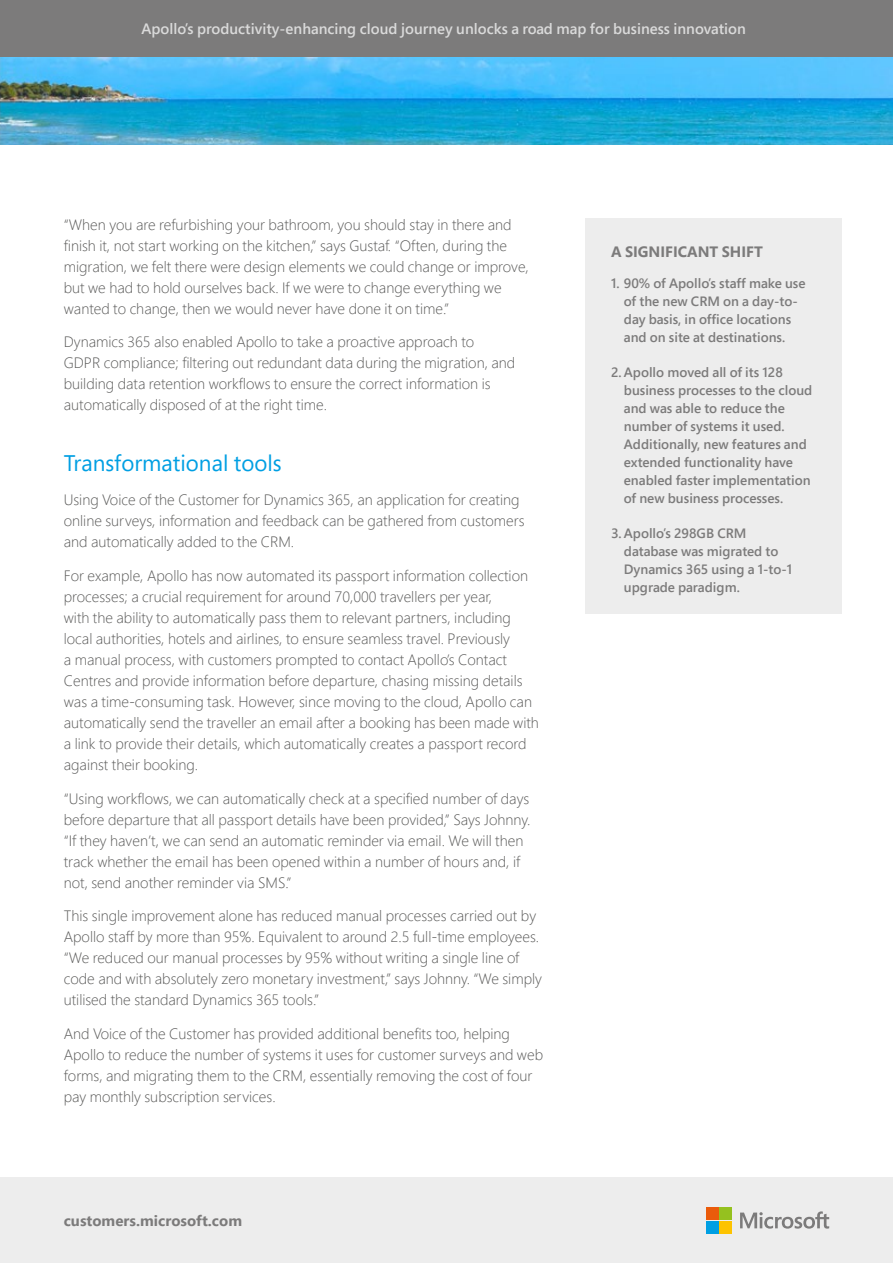
<style>
.page{position:relative;width:893px;height:1263px;background:#fff}
.page>*{position:absolute;margin:0;border:0;box-sizing:border-box;transform-origin:0 0}
.t1{font:22.5px "Segoe Pro";color:#009fe3}
.t2{font:300 15px/21px "Segoe Pro";color:#575756}
.t3{font:600 15px "Segoe Pro";color:#dadada}
.t4{font:700 15px "Segoe Pro";color:#7c7b7b}
.t5{font:600 13.5px/18px "Segoe Pro";color:#7c7b7b}
</style>
<div class="page">
<div style="left:0;top:1178px;width:893px;height:85px;background:#ededed"></div>
<img style="left:0;top:56px;width:893px;height:89px">
<div style="left:0;top:0;width:893px;height:56px;background:#7c7b7b"></div>
<svg style="left:740px;top:1211px;width:89px;height:17px"></svg>
<div style="left:706px;top:1207px;width:12px;height:13px;background:#ea5b0b"></div>
<div style="left:720px;top:1207px;width:12px;height:13px;background:#95c11f"></div>
<div style="left:706px;top:1221px;width:12px;height:12px;background:#009fe3"></div>
<div style="left:720px;top:1221px;width:12px;height:12px;background:#fdc300"></div>
<div style="left:585px;top:218px;width:257px;height:396px;background:#ededed"></div>
<p class="t3" style="left:141px;top:18px;width:606px">Apollo’s productivity-enhancing cloud journey unlocks a road map for business innovation</p>
<p class="t2" style="left:64px;top:213px;width:467px">“When you are refurbishing your bathroom, you should stay in there and finish it, not start working on the kitchen,” says Gustaf. “Often, during the migration, we felt there were design elements we could change or improve, but we had to hold ourselves back. If we were to change everything we wanted to change, then we would never have done it on time.”</p>
<p class="t2" style="left:64px;top:331px;width:453px">Dynamics 365 also enabled Apollo to take a proactive approach to<br>GDPR compliance; filtering out redundant data during the migration, and building data retention workflows to ensure the correct information is automatically disposed of at the right time.</p>
<h1 class="t1" style="left:64px;top:448px;width:219px">Transformational tools</h1>
<p class="t2" style="left:64px;top:489px;width:462px">Using Voice of the Customer for Dynamics 365, an application for creating online surveys, information and feedback can be gathered from customers and automatically added to the CRM.</p>
<p class="t2" style="left:64px;top:564px;width:477px">For example, Apollo has now automated its passport information collection processes; a crucial requirement for around 70,000 travellers per year,<br>with the ability to automatically pass them to relevant partners, including local authorities, hotels and airlines, to ensure seamless travel. Previously<br>a manual process, with customers prompted to contact Apollo’s Contact Centres and provide information before departure, chasing missing details was a time-consuming task. However, since moving to the cloud, Apollo can automatically send the traveller an email after a booking has been made with a link to provide their details, which automatically creates a passport record against their booking.</p>
<p class="t2" style="left:64px;top:787px;width:468px">“Using workflows, we can automatically check at a specified number of days before departure that all passport details have been provided,” Says Johnny. “If they haven’t, we can send an automatic reminder via email. We will then track whether the email has been opened within a number of hours and, if not, send another reminder via SMS.”</p>
<p class="t2" style="left:64px;top:905px;width:480px">This single improvement alone has reduced manual processes carried out by Apollo staff by more than 95%. Equivalent to around 2.5 full-time employees. “We reduced our manual processes by 95% without writing a single line of code and with absolutely zero monetary investment,” says Johnny. “We simply utilised the standard Dynamics 365 tools.”</p>
<p class="t2" style="left:64px;top:1023px;width:481px">And Voice of the Customer has provided additional benefits too, helping Apollo to reduce the number of systems it uses for customer surveys and web forms, and migrating them to the CRM, essentially removing the cost of four pay monthly subscription services.</p>
<p class="t4" style="left:64px;top:1210px;width:180px">customers.microsoft.com</p>
<p class="t4" style="left:611px;top:241px;width:153px">A SIGNIFICANT SHIFT</p>
<p class="t5" style="left:611px;top:274px;width:196px;text-align:center">1. 90% of Apollo’s staff make use of the new CRM on a day-to&shy;day basis, in office locations<br>and on site at destinations.</p>
<p class="t5" style="left:624px;top:363px;width:190px;text-indent:-13px">2. Apollo moved all of its 128 business processes to the cloud and was able to reduce the number of systems it used.<br>Additionally, new features and extended functionality have enabled faster implementation of new business processes.</p>
<p class="t5" style="left:624px;top:524px;width:170px;text-indent:-13px">3.Apollo’s 298GB CRM database was migrated to<br>Dynamics 365 using a 1-to-1 upgrade paradigm.</p>
</div>
